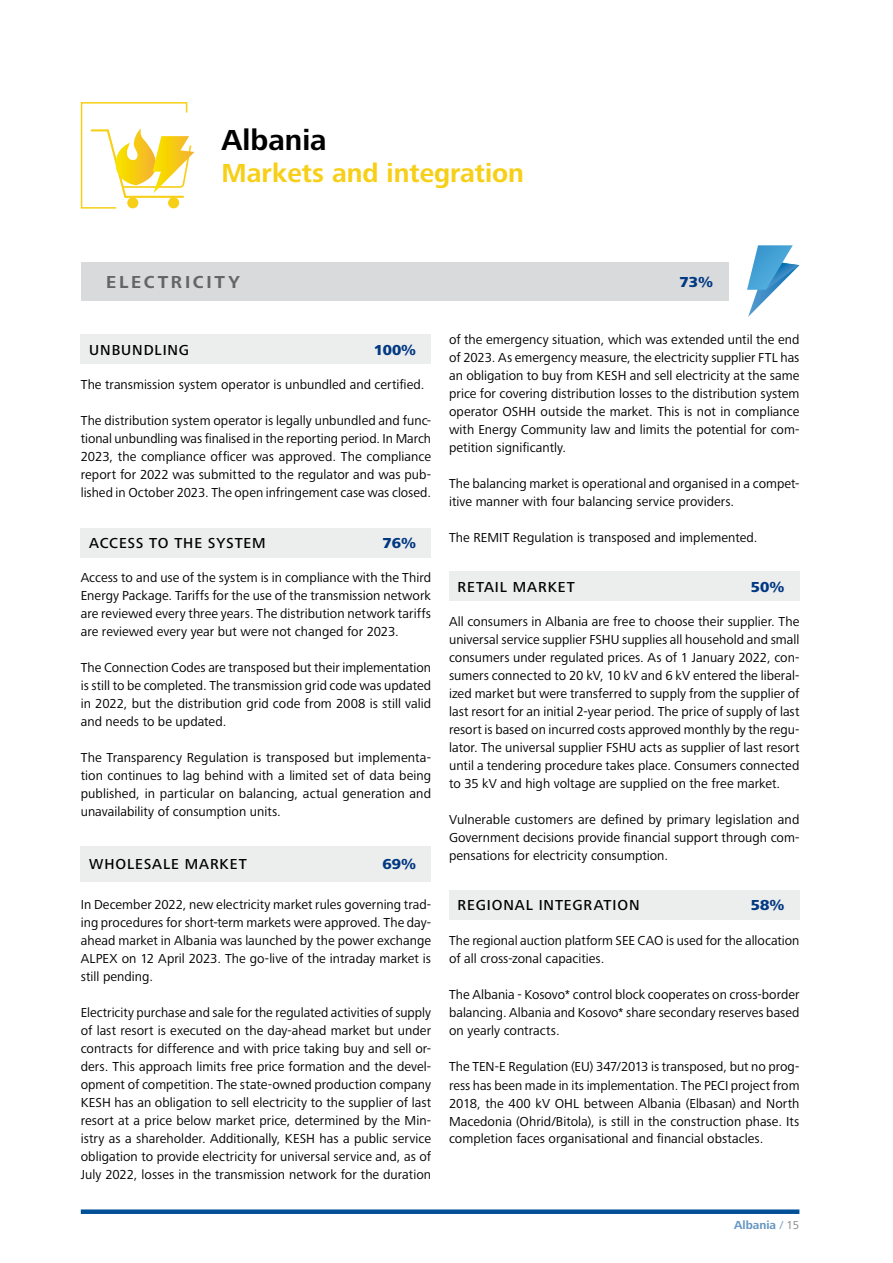
<style>
.page{position:relative;width:893px;height:1263px;background:#fff}
.page>*{position:absolute;margin:0;border:0;box-sizing:border-box;transform-origin:0 0}
.t1{font:700 30px "Frutiger Next Pro";color:#000}
.t2{font:700 27px "Frutiger Next Pro";color:#f6cf16}
.t3{font:700 18px "Frutiger Next Pro";letter-spacing:.15em;color:#646567}
.t4{font:500 15px "Frutiger Next Pro";letter-spacing:.06em;color:#000}
.t5{font:800 15px "Frutiger Next Pro";color:#003882}
.t6{font:13.5px/18px "Frutiger Next Pro";color:#000;text-align:justify}
.t7{font:700 12px "Frutiger Next Pro";color:#6696c1}
.s1{font-weight:400}
.s2{font-weight:400;color:#87888a}
</style>
<div class="page">
<div style="left:81px;top:1209px;width:718px;height:5px;background:#005098"></div>
<div style="left:81px;top:334px;width:350px;height:30px;background:#eceded"></div>
<div style="left:81px;top:527px;width:350px;height:30px;background:#eceded"></div>
<div style="left:81px;top:846px;width:350px;height:36px;background:#eceded"></div>
<div style="left:449px;top:890px;width:350px;height:30px;background:#eceded"></div>
<div style="left:449px;top:571px;width:350px;height:30px;background:#eceded"></div>
<div style="left:81px;top:262px;width:647px;height:38px;background:#d9dadb"></div>
<svg style="left:747px;top:245px;width:52px;height:72px"></svg>
<svg style="left:80px;top:102px;width:114px;height:107px"></svg>
<h1 class="t1" style="left:222px;top:123px;width:107px">Albania</h1>
<h2 class="t2" style="left:222px;top:158px;width:304px">Markets and integration</h2>
<h3 class="t3" style="left:106px;top:271px;width:135px">ELECTRICITY</h3>
<p class="t5" style="left:679px;top:273px;width:35px">73%</p>
<p class="t4" style="left:89px;top:341px;width:101px">UNBUNDLING</p>
<p class="t5" style="left:374px;top:341px;width:44px">100%</p>
<p class="t6" style="left:81px;top:375px;width:343px">The transmission system operator is unbundled and certified.</p>
<p class="t6" style="left:81px;top:411px;width:352px">The distribution system operator is legally unbundled and func&shy;tional unbundling was finalised in the reporting period. In March 2023, the compliance officer was approved. The compliance report for 2022 was submitted to the regulator and was pub&shy;lished in October 2023. The open infringement case was closed.</p>
<p class="t4" style="left:89px;top:534px;width:178px">ACCESS TO THE SYSTEM</p>
<p class="t5" style="left:382px;top:534px;width:35px">76%</p>
<p class="t6" style="left:81px;top:569px;width:352px">Access to and use of the system is in compliance with the Third Energy Package. Tariffs for the use of the transmission network are reviewed every three years. The distribution network tariffs are reviewed every year but were not changed for 2023.</p>
<p class="t6" style="left:81px;top:659px;width:352px">The Connection Codes are transposed but their implementation is still to be completed. The transmission grid code was updated in 2022, but the distribution grid code from 2008 is still valid and needs to be updated.</p>
<p class="t6" style="left:81px;top:749px;width:352px">The Transparency Regulation is transposed but implementa&shy;tion continues to lag behind with a limited set of data being published, in particular on balancing, actual generation and unavailability of consumption units.</p>
<p class="t4" style="left:89px;top:856px;width:159px">WHOLESALE MARKET</p>
<p class="t5" style="left:382px;top:856px;width:35px">69%</p>
<p class="t6" style="left:81px;top:896px;width:352px">In December 2022, new electricity market rules governing trad&shy;ing procedures for short-term markets were approved. The day&shy;ahead market in Albania was launched by the power exchange ALPEX on 12 April 2023. The go-live of the intraday market is still pending.</p>
<p class="t6" style="left:81px;top:1004px;width:352px">Electricity purchase and sale for the regulated activities of supply of last resort is executed on the day-ahead market but under contracts for difference and with price taking buy and sell or&shy;ders. This approach limits free price formation and the devel&shy;opment of competition. The state-owned production company KESH has an obligation to sell electricity to the supplier of last resort at a price below market price, determined by the Min&shy;istry as a shareholder. Additionally, KESH has a public service obligation to provide electricity for universal service and, as of July 2022, losses in the transmission network for the duration</p>
<p class="t6" style="left:449px;top:330px;width:352px">of the emergency situation, which was extended until the end of 2023. As emergency measure, the electricity supplier FTL has an obligation to buy from KESH and sell electricity at the same price for covering distribution losses to the distribution system operator OSHH outside the market. This is not in compliance with Energy Community law and limits the potential for com&shy;petition significantly.</p>
<p class="t6" style="left:449px;top:474px;width:352px">The balancing market is operational and organised in a compet&shy;itive manner with four balancing service providers.</p>
<p class="t6" style="left:449px;top:528px;width:307px">The REMIT Regulation is transposed and implemented.</p>
<p class="t5" style="left:751px;top:578px;width:35px">50%</p>
<p class="t4" style="left:458px;top:578px;width:119px">RETAIL MARKET</p>
<p class="t6" style="left:449px;top:612px;width:352px">All consumers in Albania are free to choose their supplier. The universal service supplier FSHU supplies all household and small consumers under regulated prices. As of 1 January 2022, con&shy;sumers connected to 20 kV, 10 kV and 6 kV entered the liberal&shy;ized market but were transferred to supply from the supplier of last resort for an initial 2-year period. The price of supply of last resort is based on incurred costs approved monthly by the regu&shy;lator. The universal supplier FSHU acts as supplier of last resort until a tendering procedure takes place. Consumers connected to 35 kV and high voltage are supplied on the free market.</p>
<p class="t6" style="left:449px;top:810px;width:352px">Vulnerable customers are defined by primary legislation and Government decisions provide financial support through com&shy;pensations for electricity consumption.</p>
<p class="t4" style="left:458px;top:896px;width:183px">REGIONAL INTEGRATION</p>
<p class="t5" style="left:751px;top:896px;width:35px">58%</p>
<p class="t6" style="left:449px;top:932px;width:352px">The regional auction platform SEE CAO is used for the allocation of all cross-zonal capacities.</p>
<p class="t6" style="left:449px;top:986px;width:352px">The Albania - Kosovo* control block cooperates on cross-border balancing. Albania and Kosovo* share secondary reserves based on yearly contracts.</p>
<p class="t6" style="left:449px;top:1058px;width:352px">The TEN-E Regulation (EU) 347/2013 is transposed, but no prog&shy;ress has been made in its implementation. The PECI project from 2018, the 400 kV OHL between Albania (Elbasan) and North Macedonia (Ohrid/Bitola), is still in the construction phase. Its completion faces organisational and financial obstacles.</p>
<p class="t7" style="left:734px;top:1218px;width:67px">Albania <span class="s1">/</span> <span class="s2">15</span></p>
</div>
